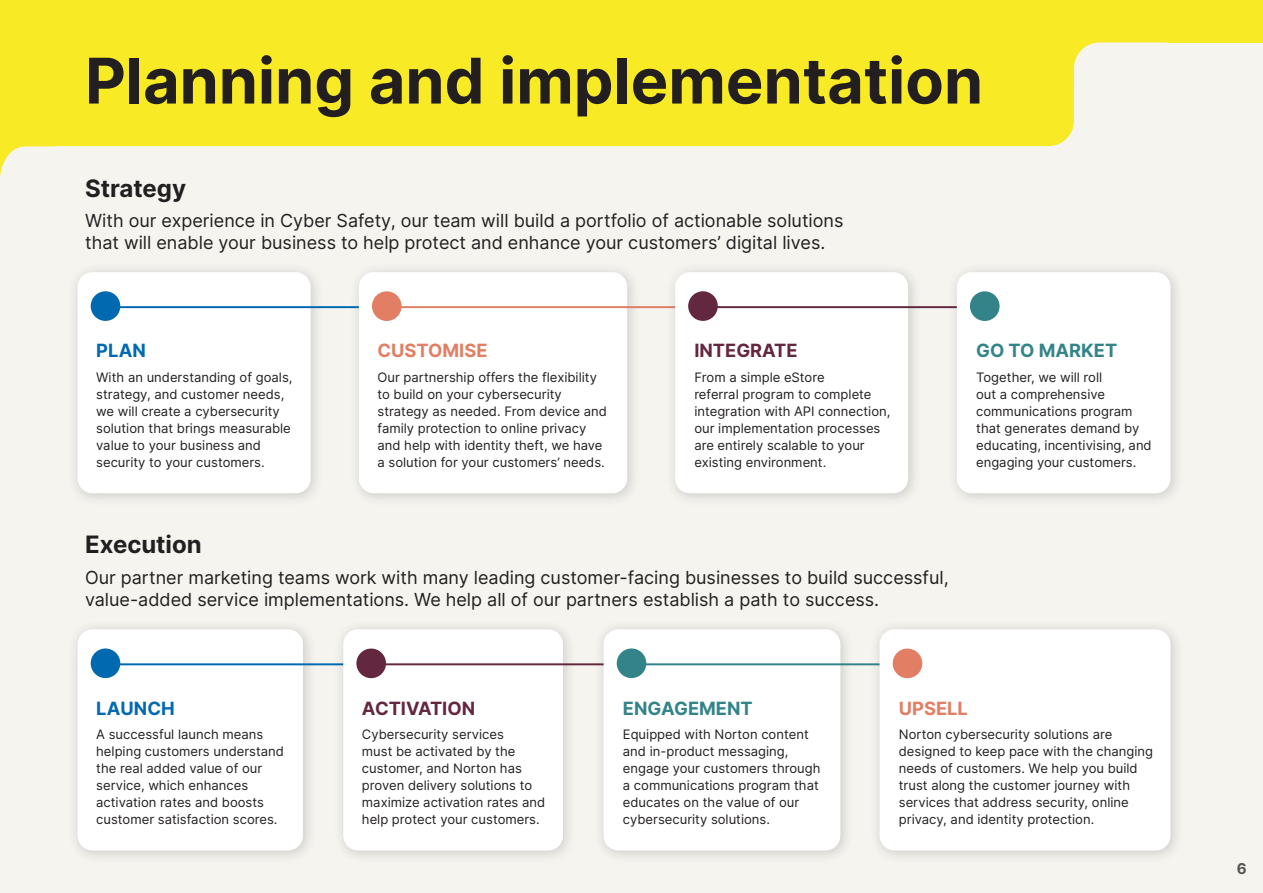
<style>
.page{position:relative;width:1263px;height:893px;background:#fff}
.page>*{position:absolute;margin:0;border:0;box-sizing:border-box;transform-origin:0 0}
.t1{font:700 63px "Inter";color:#231f20}
.t2{font:700 24px "Inter";color:#231f20}
.t3{font:700 18.3px "Inter";color:#338489}
.t4{font:700 18.3px "Inter";color:#632740}
.t5{font:700 18.3px "Inter";color:#e17e63}
.t6{font:700 18.3px "Inter";color:#0069af}
.t7{font:18px/22px "Inter";color:#231f20}
.t8{font:700 15px "Inter";color:#555551}
.t9{font:13.05px/17px "Inter";color:#231f20}
</style>
<div class="page">
<div style="left:0;top:43px;width:1263px;height:850px;background:#f5f4ef"></div>
<div style="left:0;top:43px;width:1074px;height:103px;background:#f8eb25"></div>
<div style="left:0;top:0;width:1263px;height:43px;background:#f8eb25"></div>
<div style="left:926px;top:33px;width:176px;height:55px;background:#f8eb25"></div>
<div style="left:1074px;top:43px;width:116px;height:146px;background:#f5f4ef;border-radius:26px"></div>
<svg style="left:0;top:139px;width:56px;height:38px"></svg>
<div style="left:67px;top:262px;width:258px;height:245px;background:#231f20;opacity:.2"></div>
<div style="left:78px;top:272px;width:233px;height:221px;background:#fff;border-radius:15px"></div>
<div style="left:91px;top:291px;width:29px;height:30px;background:#0069af;border-radius:50%"></div>
<hr style="left:105px;top:306px;width:283px;height:2px;background:#0069af">
<div style="left:348px;top:262px;width:293px;height:245px;background:#231f20;opacity:.2"></div>
<div style="left:359px;top:272px;width:268px;height:221px;background:#fff;border-radius:15px"></div>
<div style="left:372px;top:291px;width:30px;height:30px;background:#e17e63;border-radius:50%"></div>
<hr style="left:387px;top:306px;width:314px;height:2px;background:#e17e63">
<div style="left:665px;top:262px;width:257px;height:245px;background:#231f20;opacity:.2"></div>
<div style="left:675px;top:272px;width:233px;height:221px;background:#fff;border-radius:15px"></div>
<div style="left:688px;top:291px;width:30px;height:30px;background:#632740;border-radius:50%"></div>
<hr style="left:704px;top:306px;width:276px;height:2px;background:#632740">
<div style="left:946px;top:262px;width:238px;height:245px;background:#231f20;opacity:.2"></div>
<div style="left:957px;top:272px;width:213px;height:221px;background:#fff;border-radius:15px"></div>
<div style="left:970px;top:291px;width:29px;height:30px;background:#338489;border-radius:50%"></div>
<div style="left:67px;top:619px;width:250px;height:246px;background:#231f20;opacity:.2"></div>
<div style="left:78px;top:629px;width:225px;height:221px;background:#fff;border-radius:15px"></div>
<div style="left:91px;top:648px;width:29px;height:30px;background:#0069af;border-radius:50%"></div>
<hr style="left:105px;top:663px;width:266px;height:2px;background:#0069af">
<div style="left:333px;top:619px;width:244px;height:246px;background:#231f20;opacity:.2"></div>
<div style="left:343px;top:629px;width:220px;height:221px;background:#fff;border-radius:15px"></div>
<div style="left:356px;top:648px;width:30px;height:30px;background:#632740;border-radius:50%"></div>
<hr style="left:371px;top:663px;width:255px;height:2px;background:#632740">
<div style="left:593px;top:619px;width:262px;height:246px;background:#231f20;opacity:.2"></div>
<div style="left:604px;top:629px;width:236px;height:221px;background:#fff;border-radius:15px"></div>
<div style="left:617px;top:648px;width:29px;height:30px;background:#338489;border-radius:50%"></div>
<hr style="left:643px;top:663px;width:267px;height:2px;background:#338489">
<div style="left:869px;top:619px;width:315px;height:246px;background:#231f20;opacity:.2"></div>
<div style="left:880px;top:629px;width:290px;height:221px;background:#fff;border-radius:15px"></div>
<div style="left:893px;top:648px;width:29px;height:30px;background:#e17e63;border-radius:50%"></div>
<p class="t1" style="left:85px;top:33px;width:899px">Planning and implementation</p>
<p class="t2" style="left:85px;top:170px;width:103px">Strategy</p>
<p class="t7" style="left:85px;top:209px;width:760px">With our experience in Cyber Safety, our team will build a portfolio of actionable solutions that will enable your business to help protect and enhance your customers’ digital lives.</p>
<p class="t6" style="left:96px;top:337px;width:51px">PLAN</p>
<p class="t9" style="left:96px;top:368px;width:198px">With an understanding of goals, strategy, and customer needs, we will create a cybersecurity solution that brings measurable value to your business and security to your customers.</p>
<p class="t5" style="left:377px;top:337px;width:112px">CUSTOMISE</p>
<p class="t9" style="left:377px;top:368px;width:231px">Our partnership offers the flexibility to build on your cybersecurity strategy as needed. From device and family protection to online privacy and help with identity theft, we have a solution for your customers’ needs.</p>
<p class="t4" style="left:694px;top:337px;width:105px">INTEGRATE</p>
<p class="t9" style="left:694px;top:368px;width:198px">From a simple eStore<br>referral program to complete integration with API connection, our implementation processes are entirely scalable to your existing environment.</p>
<p class="t2" style="left:85px;top:527px;width:118px">Execution</p>
<p class="t7" style="left:85px;top:566px;width:865px">Our partner marketing teams work with many leading customer-facing businesses to build successful, value-added service implementations. We help all of our partners establish a path to success.</p>
<p class="t3" style="left:976px;top:337px;width:143px">GO TO MARKET</p>
<p class="t9" style="left:976px;top:368px;width:177px">Together, we will roll<br>out a comprehensive communications program that generates demand by educating, incentivising, and engaging your customers.</p>
<p class="t6" style="left:96px;top:694px;width:80px">LAUNCH</p>
<p class="t9" style="left:96px;top:725px;width:189px">A successful launch means helping customers understand the real added value of our service, which enhances activation rates and boosts customer satisfaction scores.</p>
<p class="t4" style="left:362px;top:694px;width:115px">ACTIVATION</p>
<p class="t9" style="left:362px;top:725px;width:185px">Cybersecurity services<br>must be activated by the customer, and Norton has proven delivery solutions to maximize activation rates and help protect your customers.</p>
<p class="t3" style="left:623px;top:694px;width:131px">ENGAGEMENT</p>
<p class="t9" style="left:623px;top:725px;width:199px">Equipped with Norton content and in-product messaging, engage your customers through a communications program that educates on the value of our cybersecurity solutions.</p>
<p class="t5" style="left:899px;top:694px;width:71px">UPSELL</p>
<p class="t9" style="left:899px;top:725px;width:256px">Norton cybersecurity solutions are designed to keep pace with the changing needs of customers. We help you build trust along the customer journey with services that address security, online privacy, and identity protection.</p>
<p class="t8" style="left:1237px;top:857px;width:11px">6</p>
</div>
